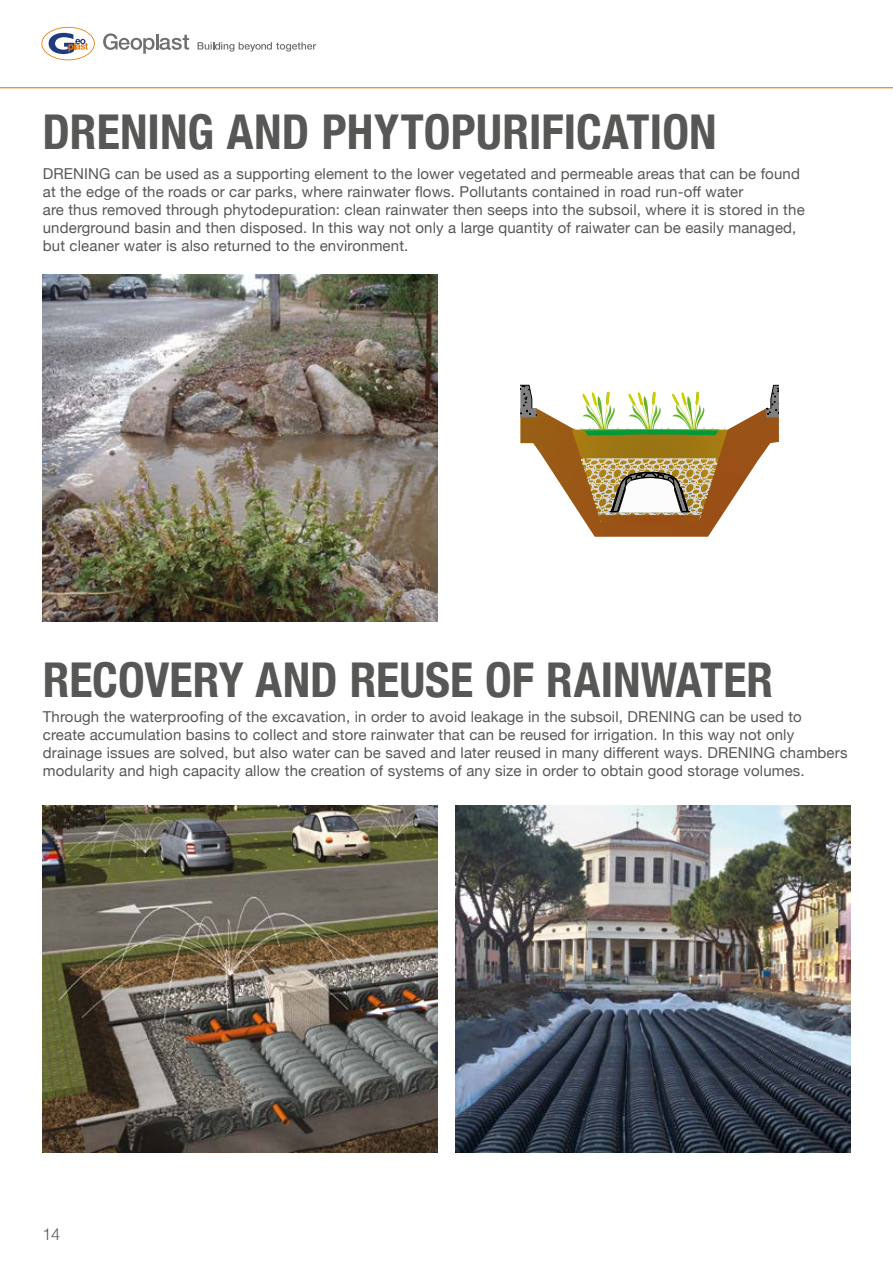
<style>
.page{position:relative;width:893px;height:1263px;background:#fff}
.page>*{position:absolute;margin:0;border:0;box-sizing:border-box;transform-origin:0 0}
.t1{font:700 condensed 48px "Helvetica Neue";color:#575756}
.t2{font:300 16.5px "Helvetica Neue";color:#575756}
.t3{font:15px/18px "Helvetica Neue";letter-spacing:.01em;color:#575756}
</style>
<div class="page">
<hr style="left:0;top:87px;width:893px;height:1px;background:#ec7c01">
<svg style="left:41px;top:27px;width:54px;height:33px"></svg>
<svg style="left:103px;top:33px;width:86px;height:21px"></svg>
<svg style="left:198px;top:42px;width:118px;height:10px"></svg>
<svg style="left:520px;top:384px;width:259px;height:153px"></svg>
<img style="left:43px;top:275px;width:395px;height:346px">
<img style="left:43px;top:806px;width:395px;height:346px">
<img style="left:456px;top:806px;width:395px;height:346px">
<h1 class="t1" style="left:43px;top:93px;width:676px">DRENING AND PHYTOPURIFICATION</h1>
<p class="t3" style="left:43px;top:166px;width:763px">DRENING can be used as a supporting element to the lower vegetated and permeable areas that can be found at the edge of the roads or car parks, where rainwater flows. Pollutants contained in road run-off water<br>are thus removed through phytodepuration: clean rainwater then seeps into the subsoil, where it is stored in the underground basin and then disposed. In this way not only a large quantity of raiwater can be easily managed, but cleaner water is also returned to the environment.</p>
<h1 class="t1" style="left:43px;top:640px;width:732px">RECOVERY AND REUSE OF RAINWATER</h1>
<p class="t3" style="left:43px;top:709px;width:806px">Through the waterproofing of the excavation, in order to avoid leakage in the subsoil, DRENING can be used to create accumulation basins to collect and store rainwater that can be reused for irrigation. In this way not only drainage issues are solved, but also water can be saved and later reused in many different ways. DRENING chambers modularity and high capacity allow the creation of systems of any size in order to obtain good storage volumes.</p>
<p class="t2" style="left:43px;top:1220px;width:19px">14</p>
</div>
